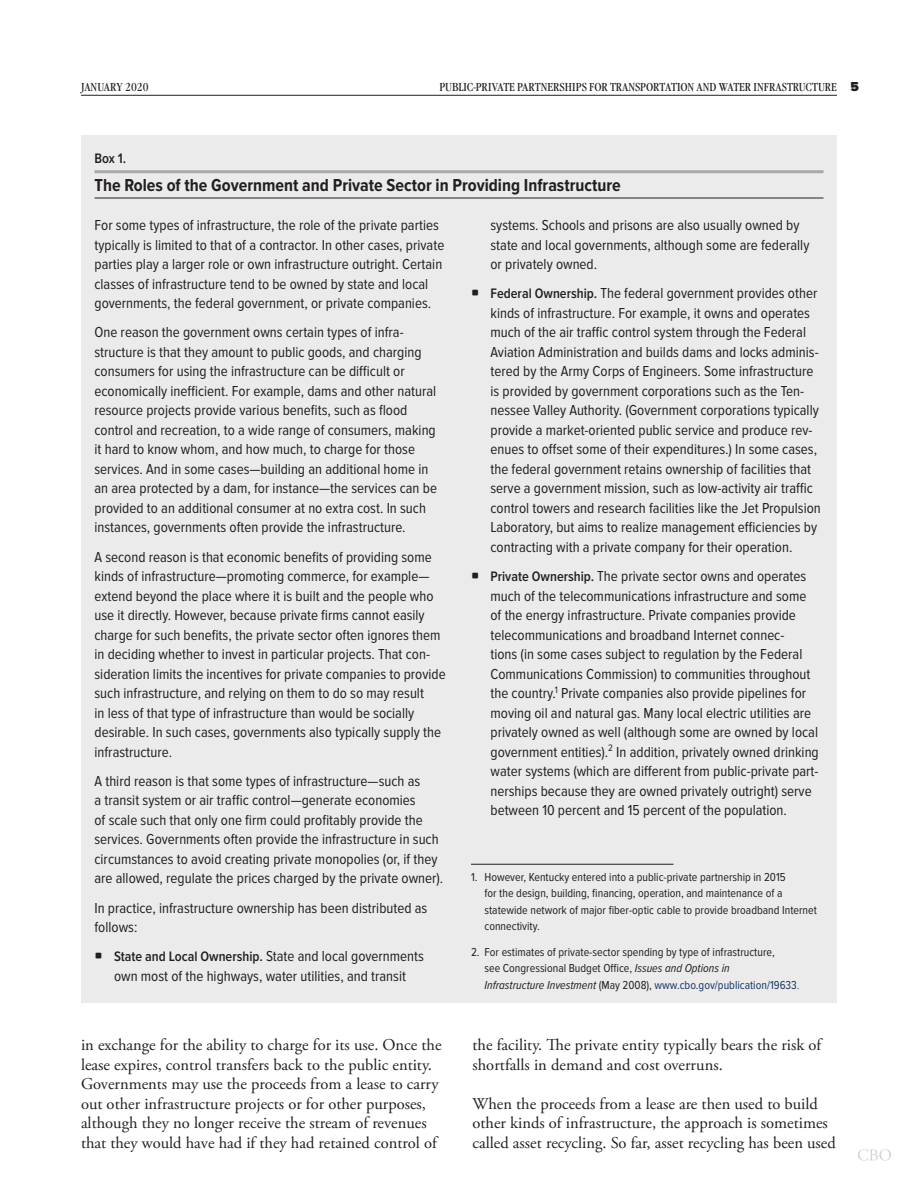
<style>
.page{position:relative;width:918px;height:1188px;background:#fff}
.page>*{position:absolute;margin:0;border:0;box-sizing:border-box;transform-origin:0 0}
.Bx-2_Title{font:700 18px "Proxima Nova Cond";color:#231f20}
.Bd-5_BODY-Text{font:16.5px/19.5px "Adobe Garamond Pro";color:#231f20}
.Bx-5_Body_Text{font:15px/19.5px "Proxima Nova Cond";color:#231f20}
.Bx-1_Number{font:600 14.25px "Proxima Nova Cond";color:#231f20}
.Bx-7_Footnotes-text{font:12px/16.5px "Proxima Nova Cond";color:#231f20}
.t1{font:12px "Garamond Modern FS";color:#231f20}
.s1{font-family:"Proxima Nova";font-weight:900;font-size:13.5px}
.s2{font-family:"Agency FB";font-size:19.5px}
.s3{font-weight:600;font-size:14.25px}
.s4{font-family:"Proxima Nova T Cond";font-style:italic}
.s5{color:#183664}
.s6{font-family:"Times New Roman";color:#183664}
</style>
<div class="page">
<hr style="left:81px;top:95px;width:756px;height:1px;background:#231f20">
<svg style="left:858px;top:1149px;width:33px;height:12px"></svg>
<div style="left:81px;top:135px;width:756px;height:867px;background:#ebebec"></div>
<hr style="left:94px;top:170px;width:730px;height:3px;background:#a8a9ad">
<hr style="left:94px;top:198px;width:730px;height:1px;background:#231f20">
<hr style="left:471px;top:864px;width:203px;height:1px;background:#231f20">
<p class="t1" style="left:81px;top:80px;width:69px">JANUARY 2020</p>
<p class="t1" style="left:439px;top:80px;width:421px">PUBLIC-PRIVATE PARTNERSHIPS FOR TRANSPORTATION AND WATER INFRASTRUCTURE <span class="s1">5</span></p>
<p class="Bx-1_Number" style="left:94px;top:150px;width:33px">Box 1.</p>
<p class="Bx-2_Title" style="left:94px;top:175px;width:528px">The Roles of the Government and Private Sector in Providing Infrastructure</p>
<p class="Bx-5_Body_Text" style="left:94px;top:216px;width:351px">For some types of infrastructure, the role of the private parties typically is limited to that of a contractor. In other cases, private parties play a larger role or own infrastructure outright. Certain classes of infrastructure tend to be owned by state and local governments, the federal government, or private companies.</p>
<p class="Bx-5_Body_Text" style="left:94px;top:323px;width:344px">One reason the government owns certain types of infra&shy;structure is that they amount to public goods, and charging consumers for using the infrastructure can be difficult or economically inefficient. For example, dams and other natural resource projects provide various benefits, such as flood control and recreation, to a wide range of consumers, making it hard to know whom, and how much, to charge for those services. And in some cases—building an additional home in an area protected by a dam, for instance—the services can be provided to an additional consumer at no extra cost. In such instances, governments often provide the infrastructure.</p>
<p class="Bx-5_Body_Text" style="left:94px;top:547px;width:353px">A second reason is that economic benefits of providing some kinds of infrastructure—promoting commerce, for example— extend beyond the place where it is built and the people who use it directly. However, because private firms cannot easily charge for such benefits, the private sector often ignores them in deciding whether to invest in particular projects. That con&shy;sideration limits the incentives for private companies to provide such infrastructure, and relying on them to do so may result<br>in less of that type of infrastructure than would be socially desirable. In such cases, governments also typically supply the infrastructure.</p>
<p class="Bx-5_Body_Text" style="left:94px;top:772px;width:350px">A third reason is that some types of infrastructure—such as<br>a transit system or air traffic control—generate economies<br>of scale such that only one firm could profitably provide the services. Governments often provide the infrastructure in such circumstances to avoid creating private monopolies (or, if they are allowed, regulate the prices charged by the private owner).</p>
<p class="Bx-5_Body_Text" style="left:94px;top:898px;width:334px">In practice, infrastructure ownership has been distributed as follows:</p>
<p class="Bx-5_Body_Text" style="left:94px;top:947px;width:331px;text-align:center"><span class="s2">•</span> <span class="s3">State and Local Ownership.</span> State and local governments own most of the highways, water utilities, and transit</p>
<p class="Bx-5_Body_Text" style="left:490px;top:216px;width:320px">systems. Schools and prisons are also usually owned by state and local governments, although some are federally or privately owned.</p>
<p class="Bx-5_Body_Text" style="left:490px;top:284px;width:332px;text-indent:-20px"><span class="s2">•</span> <span class="s3">Federal Ownership.</span> The federal government provides other kinds of infrastructure. For example, it owns and operates much of the air traffic control system through the Federal Aviation Administration and builds dams and locks adminis&shy;tered by the Army Corps of Engineers. Some infrastructure is provided by government corporations such as the Ten&shy;nessee Valley Authority. (Government corporations typically provide a market-oriented public service and produce rev&shy;enues to offset some of their expenditures.) In some cases, the federal government retains ownership of facilities that serve a government mission, such as low-activity air traffic control towers and research facilities like the Jet Propulsion Laboratory, but aims to realize management efficiencies by contracting with a private company for their operation.</p>
<p class="Bx-5_Body_Text" style="left:490px;top:567px;width:330px;text-indent:-20px"><span class="s2">•</span> <span class="s3">Private Ownership.</span> The private sector owns and operates much of the telecommunications infrastructure and some of the energy infrastructure. Private companies provide telecommunications and broadband Internet connec-<br>tions (in some cases subject to regulation by the Federal Communications Commission) to communities throughout the country.<sup>1</sup> Private companies also provide pipelines for moving oil and natural gas. Many local electric utilities are privately owned as well (although some are owned by local government entities).<sup>2</sup> In addition, privately owned drinking water systems (which are different from public-private part&shy;nerships because they are owned privately outright) serve between 10 percent and 15 percent of the population.</p>
<p class="Bx-7_Footnotes-text" style="left:484px;top:869px;width:334px;text-indent:-14px">1. However, Kentucky entered into a public-private partnership in 2015<br>for the design, building, financing, operation, and maintenance of a statewide network of major fiber-optic cable to provide broadband Internet connectivity.</p>
<p class="Bx-7_Footnotes-text" style="left:484px;top:944px;width:317px;text-indent:-14px">2. For estimates of private-sector spending by type of infrastructure,<br>see Congressional Budget Office, <span class="s4">Issues and Options in<br>Infrastructure Investment</span> (May 2008), <span class="s5">www.cbo.gov/publication/19633</span><span class="s6">.</span></p>
<p class="Bd-5_BODY-Text" style="left:81px;top:1036px;width:362px">in exchange for the ability to charge for its use. Once the lease expires, control transfers back to the public entity.<br>Governments may use the proceeds from a lease to carry out other infrastructure projects or for other purposes, although they no longer receive the stream of revenues that they would have had if they had retained control of</p>
<p class="Bd-5_BODY-Text" style="left:472px;top:1036px;width:350px">the facility. The private entity typically bears the risk of shortfalls in demand and cost overruns.</p>
<p class="Bd-5_BODY-Text" style="left:472px;top:1094px;width:365px">When the proceeds from a lease are then used to build other kinds of infrastructure, the approach is sometimes called asset recycling. So far, asset recycling has been used</p>
</div>
